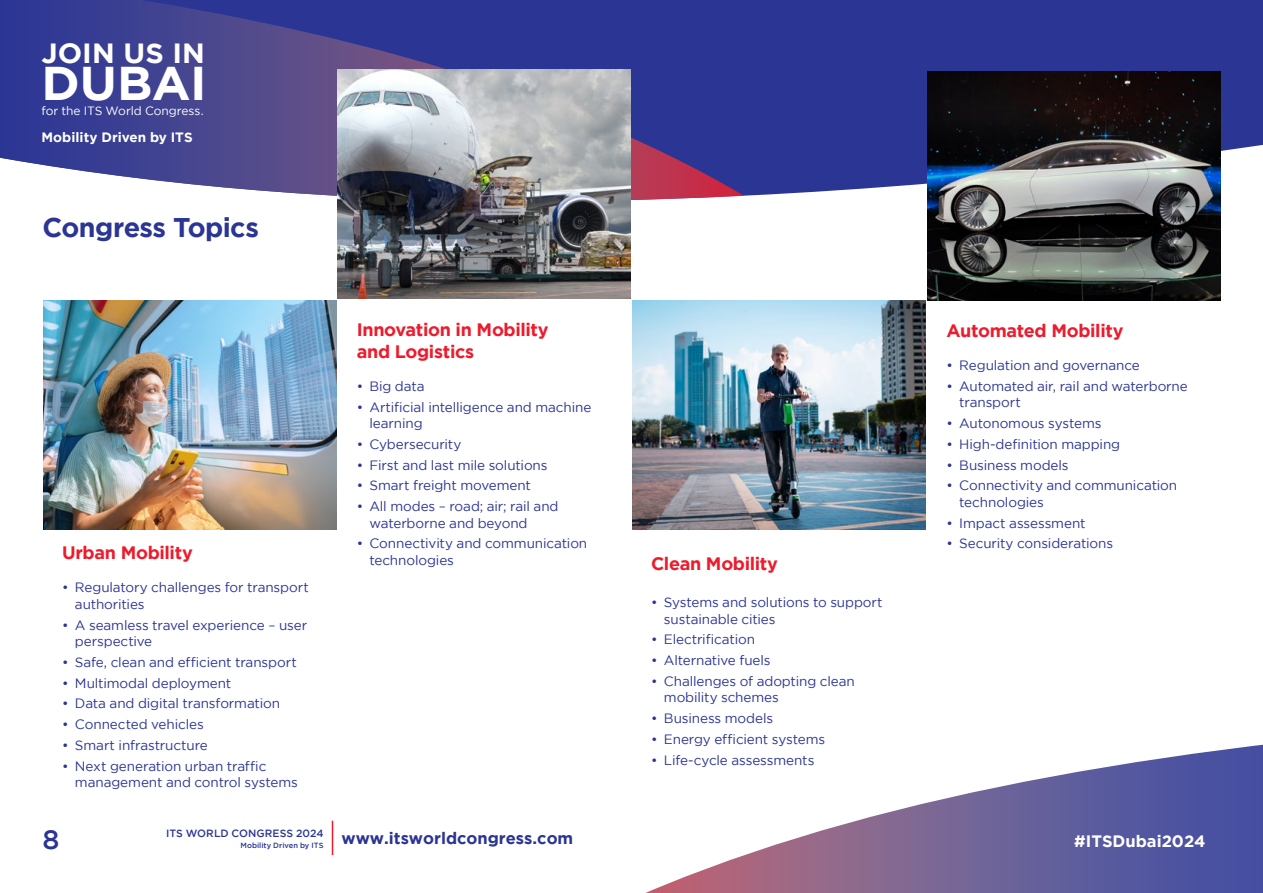
<style>
.page{position:relative;width:1263px;height:893px;background:#fff}
.page>*{position:absolute;margin:0;border:0;box-sizing:border-box;transform-origin:0 0}
.t1{font:700 47.25px "Gotham";letter-spacing:-.01em;color:#fff;scale:1.04 1}
.t2{font:700 27.75px "Gotham";letter-spacing:.005em;color:#fff;scale:1.04 1}
.t3{font:700 27px "Gotham";letter-spacing:-.02em;color:#2b3594}
.t4{font:500 27px "Gotham";color:#2b3594}
.t5{font:700 18px/21.6px "Gotham";letter-spacing:-.02em;color:#ed1b2c}
.t6{font:700 16.5px "Gotham";color:#2b3594}
.t7{font:700 16.5px "Gotham";color:#fff}
.t8{font:13.5px/16.5px "Gotham";letter-spacing:-.01em;color:#2b3594}
.t9{font:700 13.5px "Gotham";color:#fff}
.t10{font:12px "Gotham";letter-spacing:-.005em;color:#fff}
.t11{font:500 10.5px "Gotham";letter-spacing:.005em;color:#2b3594}
</style>
<div class="page">
<hr style="left:332px;top:821px;width:1px;height:34px;background:#ed1b2c">
<div style="left:744px;top:0;width:519px;height:201px;background:#2b3594"></div>
<svg style="left:0;top:0;width:744px;height:201px;background:#4c4a96"></svg>
<svg style="left:645px;top:744px;width:618px;height:149px"></svg>
<img style="left:43px;top:300px;width:293px;height:229px">
<img style="left:338px;top:70px;width:293px;height:229px">
<img style="left:632px;top:300px;width:293px;height:229px">
<img style="left:927px;top:71px;width:293px;height:229px">
<h2 class="t2" style="left:41px;top:37px;width:159px">JOIN US IN</h2>
<h1 class="t1" style="left:41px;top:56px;width:160px">DUBAI</h1>
<p class="t10" style="left:41px;top:104px;width:164px">for the ITS World Congress.</p>
<p class="t9" style="left:41px;top:130px;width:153px">Mobility Driven by ITS</p>
<h3 class="t3" style="left:43px;top:212px;width:218px">Congress Topics</h3>
<h3 class="t5" style="left:62px;top:542px;width:132px">Urban Mobility</h3>
<p class="t8" style="left:75px;top:579px;width:235px;text-indent:-13px">• Regulatory challenges for transport authorities</p>
<p class="t8" style="left:75px;top:616px;width:234px;text-indent:-13px">• A seamless travel experience – user perspective</p>
<p class="t8" style="left:62px;top:654px;width:236px">• Safe, clean and efficient transport</p>
<p class="t8" style="left:62px;top:674px;width:171px">• Multimodal deployment</p>
<p class="t8" style="left:62px;top:695px;width:219px">• Data and digital transformation</p>
<p class="t8" style="left:62px;top:716px;width:143px">• Connected vehicles</p>
<p class="t8" style="left:62px;top:737px;width:147px">• Smart infrastructure</p>
<p class="t8" style="left:75px;top:757px;width:225px;text-indent:-13px">• Next generation urban traffic management and control systems</p>
<h3 class="t5" style="left:357px;top:319px;width:194px">Innovation in Mobility and Logistics</h3>
<p class="t8" style="left:357px;top:378px;width:69px">• Big data</p>
<p class="t8" style="left:369px;top:398px;width:223px;text-indent:-13px">• Artificial intelligence and machine learning</p>
<p class="t8" style="left:357px;top:436px;width:106px">• Cybersecurity</p>
<p class="t8" style="left:357px;top:456px;width:192px">• First and last mile solutions</p>
<p class="t8" style="left:357px;top:477px;width:176px">• Smart freight movement</p>
<p class="t8" style="left:369px;top:498px;width:191px;text-indent:-13px">• All modes – road; air; rail and waterborne and beyond</p>
<p class="t8" style="left:369px;top:535px;width:219px;text-indent:-13px">• Connectivity and communication technologies</p>
<h3 class="t4" style="left:43px;top:824px;width:19px">8</h3>
<p class="t11" style="left:166px;top:828px;width:159px">ITS WORLD CONGRESS 2024</p>
<p class="t6" style="left:240px;top:829px;width:334px"><sub>Mobility</sub> <sub>Driven</sub> <sub>by</sub> <sub>ITS</sub> www.itsworldcongress.com</p>
<h3 class="t5" style="left:651px;top:552px;width:128px">Clean Mobility</h3>
<p class="t8" style="left:664px;top:594px;width:220px;text-indent:-13px">• Systems and solutions to support sustainable cities</p>
<p class="t8" style="left:651px;top:631px;width:105px">• Electrification</p>
<p class="t8" style="left:651px;top:652px;width:121px">• Alternative fuels</p>
<p class="t8" style="left:664px;top:673px;width:192px;text-indent:-13px">• Challenges of adopting clean mobility schemes</p>
<p class="t8" style="left:651px;top:710px;width:124px">• Business models</p>
<p class="t8" style="left:651px;top:731px;width:176px">• Energy efficient systems</p>
<p class="t8" style="left:651px;top:751px;width:165px">• Life-cycle assessments</p>
<h3 class="t5" style="left:946px;top:320px;width:179px">Automated Mobility</h3>
<p class="t8" style="left:946px;top:357px;width:195px">• Regulation and governance</p>
<p class="t8" style="left:959px;top:378px;width:230px;text-indent:-13px">• Automated air, rail and waterborne transport</p>
<p class="t8" style="left:946px;top:415px;width:156px">• Autonomous systems</p>
<p class="t8" style="left:946px;top:436px;width:175px">• High-definition mapping</p>
<p class="t8" style="left:946px;top:456px;width:124px">• Business models</p>
<p class="t8" style="left:959px;top:477px;width:219px;text-indent:-13px">• Connectivity and communication technologies</p>
<p class="t8" style="left:946px;top:514px;width:141px">• Impact assessment</p>
<p class="t8" style="left:946px;top:535px;width:168px">• Security considerations</p>
<p class="t7" style="left:1074px;top:832px;width:133px">#ITSDubai2024</p>
</div>
